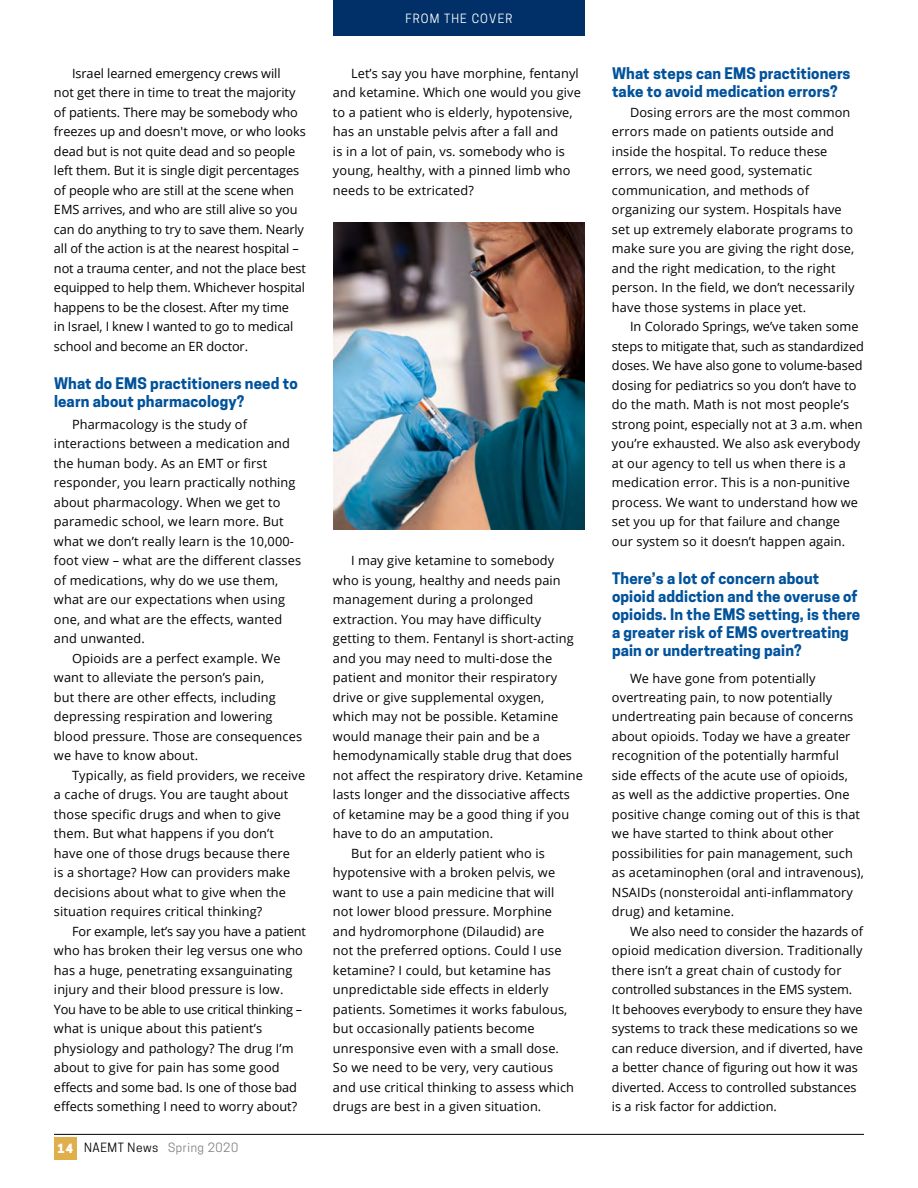
<style>
.page{position:relative;width:918px;height:1188px;background:#fff}
.page>*{position:absolute;margin:0;border:0;box-sizing:border-box;transform-origin:0 0}
.t1{font:700 15px/18px "Cooper Hewitt";letter-spacing:.01em;color:#00529b}
.t2{font:12.75px/19.5px "Open Sans";letter-spacing:.01em;color:#000}
.t3{font:12.75px "Open Sans";letter-spacing:-.01em;color:#000}
.t4{font:12.75px "Open Sans";letter-spacing:-.02em;color:#000}
.t5{font:12px "Cooper Hewitt";letter-spacing:.05em;color:#808285}
.t6{font:12px "Cooper Hewitt";letter-spacing:.1em;color:#fff}
.s1{font-weight:800;color:#fff}
.s2{color:#000}
</style>
<div class="page">
<div style="left:54px;top:1137px;width:22px;height:23px;background:#e1ae4c"></div>
<hr style="left:54px;top:1134px;width:810px;height:1px;background:#000">
<div style="left:333px;top:0;width:252px;height:36px;background:#003067"></div>
<img style="left:333px;top:222px;width:252px;height:308px">
<p class="t2" style="left:54px;top:63px;width:254px;text-indent:18px">Israel learned emergency crews will<br>not get there in time to treat the majority of patients. There may be somebody who freezes up and doesn't move, or who looks dead but is not quite dead and so people left them. But it is single digit percentages of people who are still at the scene when EMS arrives, and who are still alive so you can do anything to try to save them. Nearly all of the action is at the nearest hospital – not a trauma center, and not the place best equipped to help them. Whichever hospital happens to be the closest. After my time<br>in Israel, I knew I wanted to go to medical school and become an ER doctor.</p>
<p class="t1" style="left:54px;top:374px;width:245px">What do EMS practitioners need to learn about pharmacology?</p>
<p class="t2" style="left:72px;top:414px;width:177px">Pharmacology is the study of</p>
<p class="t2" style="left:54px;top:434px;width:238px">interactions between a medication and</p>
<p class="t2" style="left:54px;top:453px;width:215px">the human body. As an EMT or first</p>
<p class="t2" style="left:54px;top:473px;width:243px">responder, you learn practically nothing</p>
<p class="t2" style="left:54px;top:492px;width:228px">about pharmacology. When we get to</p>
<p class="t2" style="left:54px;top:512px;width:231px">paramedic school, we learn more. But</p>
<p class="t2" style="left:54px;top:531px;width:242px">what we don’t really learn is the 10,000-</p>
<p class="t2" style="left:54px;top:551px;width:249px">foot view – what are the different classes</p>
<p class="t2" style="left:54px;top:570px;width:226px">of medications, why do we use them,</p>
<p class="t2" style="left:54px;top:590px;width:233px">what are our expectations when using</p>
<p class="t2" style="left:54px;top:609px;width:230px">one, and what are the effects, wanted</p>
<p class="t2" style="left:54px;top:629px;width:92px">and unwanted.</p>
<p class="t2" style="left:72px;top:648px;width:210px">Opioids are a perfect example. We</p>
<p class="t2" style="left:54px;top:668px;width:212px">want to alleviate the person’s pain,</p>
<p class="t2" style="left:54px;top:687px;width:223px">but there are other effects, including</p>
<p class="t2" style="left:54px;top:707px;width:220px">depressing respiration and lowering</p>
<p class="t2" style="left:54px;top:726px;width:250px">blood pressure. Those are consequences</p>
<p class="t2" style="left:54px;top:746px;width:146px">we have to know about.</p>
<p class="t2" style="left:72px;top:765px;width:235px">Typically, as field providers, we receive</p>
<p class="t2" style="left:54px;top:785px;width:236px">a cache of drugs. You are taught about</p>
<p class="t2" style="left:54px;top:804px;width:228px">those specific drugs and when to give</p>
<p class="t2" style="left:54px;top:824px;width:222px">them. But what happens if you don’t</p>
<p class="t2" style="left:54px;top:843px;width:237px">have one of those drugs because there</p>
<p class="t2" style="left:54px;top:863px;width:238px">is a shortage? How can providers make</p>
<p class="t2" style="left:54px;top:882px;width:234px">decisions about what to give when the</p>
<p class="t2" style="left:54px;top:902px;width:210px">situation requires critical thinking?</p>
<p class="t3" style="left:72px;top:923px;width:236px">For example, let’s say you have a patient</p>
<p class="t2" style="left:54px;top:941px;width:251px">who has broken their leg versus one who</p>
<p class="t2" style="left:54px;top:960px;width:240px">has a huge, penetrating exsanguinating</p>
<p class="t2" style="left:54px;top:980px;width:231px">injury and their blood pressure is low.</p>
<p class="t4" style="left:54px;top:1000px;width:250px">You have to be able to use critical thinking –</p>
<p class="t2" style="left:54px;top:1019px;width:210px">what is unique about this patient’s</p>
<p class="t2" style="left:54px;top:1038px;width:241px">physiology and pathology? The drug I’m</p>
<p class="t2" style="left:54px;top:1058px;width:227px">about to give for pain has some good</p>
<p class="t3" style="left:54px;top:1078px;width:244px">effects and some bad. Is one of those bad</p>
<p class="t2" style="left:54px;top:1097px;width:245px">effects something I need to worry about?</p>
<p class="t5" style="left:57px;top:1140px;width:182px"><span class="s1">14</span> <span class="s2">NAEMT News</span> Spring 2020</p>
<p class="t6" style="left:405px;top:11px;width:109px">FROM THE COVER</p>
<p class="t2" style="left:333px;top:63px;width:249px;text-indent:18px">Let’s say you have morphine, fentanyl and ketamine. Which one would you give to a patient who is elderly, hypotensive, has an unstable pelvis after a fall and<br>is in a lot of pain, vs. somebody who is young, healthy, with a pinned limb who needs to be extricated?</p>
<p class="t2" style="left:351px;top:551px;width:205px">I may give ketamine to somebody</p>
<p class="t2" style="left:333px;top:570px;width:229px">who is young, healthy and needs pain</p>
<p class="t2" style="left:333px;top:590px;width:202px">management during a prolonged</p>
<p class="t2" style="left:333px;top:609px;width:210px">extraction. You may have difficulty</p>
<p class="t2" style="left:333px;top:629px;width:242px">getting to them. Fentanyl is short-acting</p>
<p class="t2" style="left:333px;top:648px;width:221px">and you may need to multi-dose the</p>
<p class="t2" style="left:333px;top:668px;width:226px">patient and monitor their respiratory</p>
<p class="t2" style="left:333px;top:687px;width:213px">drive or give supplemental oxygen,</p>
<p class="t2" style="left:333px;top:707px;width:227px">which may not be possible. Ketamine</p>
<p class="t2" style="left:333px;top:726px;width:208px">would manage their pain and be a</p>
<p class="t2" style="left:333px;top:746px;width:241px">hemodynamically stable drug that does</p>
<p class="t2" style="left:333px;top:765px;width:252px">not affect the respiratory drive. Ketamine</p>
<p class="t2" style="left:333px;top:785px;width:238px">lasts longer and the dissociative affects</p>
<p class="t2" style="left:333px;top:804px;width:238px">of ketamine may be a good thing if you</p>
<p class="t2" style="left:333px;top:824px;width:162px">have to do an amputation.</p>
<p class="t2" style="left:351px;top:843px;width:195px">But for an elderly patient who is</p>
<p class="t2" style="left:333px;top:863px;width:224px">hypotensive with a broken pelvis, we</p>
<p class="t2" style="left:333px;top:882px;width:223px">want to use a pain medicine that will</p>
<p class="t2" style="left:333px;top:902px;width:221px">not lower blood pressure. Morphine</p>
<p class="t2" style="left:333px;top:921px;width:213px">and hydromorphone (Dilaudid) are</p>
<p class="t2" style="left:333px;top:941px;width:230px">not the preferred options. Could I use</p>
<p class="t2" style="left:333px;top:960px;width:219px">ketamine? I could, but ketamine has</p>
<p class="t2" style="left:333px;top:980px;width:217px">unpredictable side effects in elderly</p>
<p class="t2" style="left:333px;top:999px;width:236px">patients. Sometimes it works fabulous,</p>
<p class="t2" style="left:333px;top:1019px;width:203px">but occasionally patients become</p>
<p class="t2" style="left:333px;top:1038px;width:228px">unresponsive even with a small dose.</p>
<p class="t2" style="left:333px;top:1058px;width:222px">So we need to be very, very cautious</p>
<p class="t2" style="left:333px;top:1077px;width:243px">and use critical thinking to assess which</p>
<p class="t2" style="left:333px;top:1097px;width:210px">drugs are best in a given situation.</p>
<p class="t1" style="left:612px;top:64px;width:240px">What steps can EMS practitioners take to avoid medication errors?</p>
<p class="t2" style="left:612px;top:102px;width:244px;text-indent:18px">Dosing errors are the most common errors made on patients outside and inside the hospital. To reduce these errors, we need good, systematic communication, and methods of organizing our system. Hospitals have set up extremely elaborate programs to make sure you are giving the right dose, and the right medication, to the right person. In the field, we don’t necessarily have those systems in place yet.</p>
<p class="t2" style="left:612px;top:317px;width:254px;text-indent:18px">In Colorado Springs, we’ve taken some steps to mitigate that, such as standardized doses. We have also gone to volume-based dosing for pediatrics so you don’t have to do the math. Math is not most people’s strong point, especially not at 3 a.m. when you’re exhausted. We also ask everybody at our agency to tell us when there is a medication error. This is a non-punitive process. We want to understand how we set you up for that failure and change our system so it doesn’t happen again.</p>
<p class="t1" style="left:612px;top:569px;width:250px">There’s a lot of concern about opioid addiction and the overuse of opioids. In the EMS setting, is there a greater risk of EMS overtreating pain or undertreating pain?</p>
<p class="t2" style="left:612px;top:668px;width:253px;text-indent:18px">We have gone from potentially overtreating pain, to now potentially undertreating pain because of concerns about opioids. Today we have a greater recognition of the potentially harmful side effects of the acute use of opioids, as well as the addictive properties. One positive change coming out of this is that we have started to think about other possibilities for pain management, such as acetaminophen (oral and intravenous), NSAIDs (nonsteroidal anti-inflammatory drug) and ketamine.</p>
<p class="t2" style="left:612px;top:921px;width:253px;text-indent:18px">We also need to consider the hazards of opioid medication diversion. Traditionally there isn’t a great chain of custody for controlled substances in the EMS system.<br>It behooves everybody to ensure they have systems to track these medications so we can reduce diversion, and if diverted, have a better chance of figuring out how it was diverted. Access to controlled substances is a risk factor for addiction.</p>
</div>
